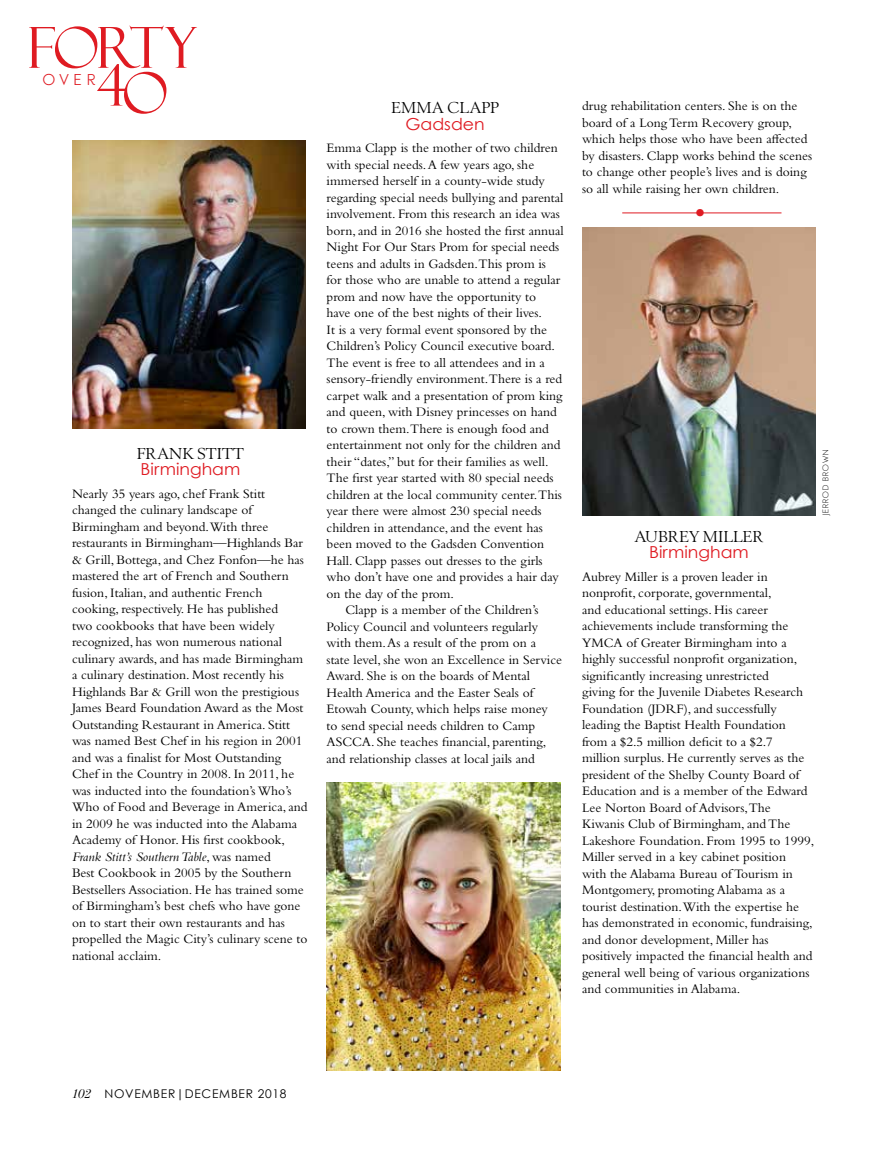
<style>
.page{position:relative;width:891px;height:1161px;background:#fff}
.page>*{position:absolute;margin:0;border:0;box-sizing:border-box;transform-origin:0 0}
.t1{font:56.7px/41.5px "Felix Titling MT Std";letter-spacing:-.06em;color:#df1b22}
.t2{font:30px "Bembo Std";color:#df1b22}
.t3{font:16.5px "Berling";color:#000;scale:1.05 1}
.t4{font:16.5px "Century Gothic";color:#df1b22;scale:1.05 1}
.t5{font:300 15.15px "Guess Sans";color:#df1b22}
.t6{font:13.5px/16.5px "Bembo Std";color:#000}
.t7{font:12px "Century Gothic";letter-spacing:.06em;color:#000}
.t8{font:500 7.5px "OL Round Gothic";letter-spacing:.16em;color:#000;scale:1.07 1}
.s1{font-style:italic}
.s2{font-family:"Benton Mod Disp";font-style:italic;font-size:13.5px}
</style>
<div class="page">
<img style="left:72px;top:140px;width:234px;height:288px">
<img style="left:327px;top:782px;width:234px;height:288px">
<img style="left:582px;top:227px;width:234px;height:288px">
<hr style="left:622px;top:212px;width:160px;height:1px;background:#df1b22">
<h1 class="t1" style="left:96px;top:28px;width:103px;text-indent:-69px">FORTY<br>4O</h1>
<p class="t5" style="left:43px;top:71px;width:54px">OVER</p>
<p class="t3" style="left:137px;top:444px;width:104px">FRANK STITT</p>
<p class="t4" style="left:141px;top:459px;width:96px">Birmingham</p>
<p class="t6" style="left:72px;top:485px;width:237px">Nearly 35 years ago, chef Frank Stitt changed the culinary landscape of Birmingham and beyond.With three restaurants in Birmingham—Highlands Bar &amp; Grill, Bottega, and Chez Fonfon—he has mastered the art of French and Southern fusion, Italian, and authentic French cooking, respectively. He has published<br>two cookbooks that have been widely recognized, has won numerous national culinary awards, and has made Birmingham a culinary destination. Most recently his Highlands Bar &amp; Grill won the prestigious James Beard Foundation Award as the Most Outstanding Restaurant in America. Stitt was named Best Chef in his region in 2001 and was a finalist for Most Outstanding Chef in the Country in 2008. In 2011, he was inducted into the foundation’s Who’s Who of Food and Beverage in America, and in 2009 he was inducted into the Alabama Academy of Honor. His first cookbook, <span class="s1">Frank Stitt’s Southern Table</span>, was named<br>Best Cookbook in 2005 by the Southern Bestsellers Association. He has trained some of Birmingham’s best chefs who have gone on to start their own restaurants and has propelled the Magic City’s culinary scene to national acclaim.</p>
<p class="t3" style="left:391px;top:99px;width:104px">EMMA CLAPP</p>
<p class="t4" style="left:405px;top:114px;width:77px">Gadsden</p>
<p class="t6" style="left:327px;top:140px;width:233px">Emma Clapp is the mother of two children</p>
<p class="t6" style="left:327px;top:156px;width:209px">with special needs. A few years ago, she</p>
<p class="t6" style="left:327px;top:173px;width:220px">immersed herself in a county-wide study</p>
<p class="t6" style="left:327px;top:189px;width:238px">regarding special needs bullying and parental</p>
<p class="t6" style="left:327px;top:206px;width:235px">involvement. From this research an idea was</p>
<p class="t6" style="left:327px;top:222px;width:239px">born, and in 2016 she hosted the first annual</p>
<p class="t6" style="left:327px;top:239px;width:234px">Night For Our Stars Prom for special needs</p>
<p class="t6" style="left:327px;top:255px;width:221px">teens and adults in Gadsden.This prom is</p>
<p class="t6" style="left:327px;top:272px;width:235px">for those who are unable to attend a regular</p>
<p class="t6" style="left:327px;top:288px;width:211px">prom and now have the opportunity to</p>
<p class="t6" style="left:327px;top:305px;width:217px">have one of the best nights of their lives.</p>
<p class="t6" style="left:327px;top:321px;width:222px">It is a very formal event sponsored by the</p>
<p class="t6" style="left:327px;top:338px;width:230px">Children’s Policy Council executive board.</p>
<p class="t6" style="left:327px;top:354px;width:220px">The event is free to all attendees and in a</p>
<p class="t6" style="left:327px;top:371px;width:237px">sensory-friendly environment.There is a red</p>
<p class="t6" style="left:327px;top:387px;width:238px">carpet walk and a presentation of prom king</p>
<p class="t6" style="left:327px;top:404px;width:232px">and queen, with Disney princesses on hand</p>
<p class="t6" style="left:327px;top:420px;width:224px">to crown them.There is enough food and</p>
<p class="t6" style="left:327px;top:437px;width:235px">entertainment not only for the children and</p>
<p class="t6" style="left:327px;top:453px;width:223px">their “dates,” but for their families as well.</p>
<p class="t6" style="left:327px;top:470px;width:228px">The first year started with 80 special needs</p>
<p class="t6" style="left:327px;top:486px;width:237px">children at the local community center.This</p>
<p class="t6" style="left:327px;top:503px;width:217px">year there were almost 230 special needs</p>
<p class="t6" style="left:327px;top:519px;width:218px">children in attendance, and the event has</p>
<p class="t6" style="left:327px;top:536px;width:219px">been moved to the Gadsden Convention</p>
<p class="t6" style="left:327px;top:552px;width:218px">Hall. Clapp passes out dresses to the girls</p>
<p class="t6" style="left:327px;top:569px;width:234px">who don’t have one and provides a hair day</p>
<p class="t6" style="left:327px;top:585px;width:129px">on the day of the prom.</p>
<p class="t6" style="left:345px;top:601px;width:195px">Clapp is a member of the Children’s</p>
<p class="t6" style="left:327px;top:618px;width:213px">Policy Council and volunteers regularly</p>
<p class="t6" style="left:327px;top:634px;width:211px">with them. As a result of the prom on a</p>
<p class="t6" style="left:327px;top:651px;width:237px">state level, she won an Excellence in Service</p>
<p class="t6" style="left:327px;top:667px;width:205px">Award. She is on the boards of Mental</p>
<p class="t6" style="left:327px;top:684px;width:208px">Health America and the Easter Seals of</p>
<p class="t6" style="left:327px;top:700px;width:223px">Etowah County, which helps raise money</p>
<p class="t6" style="left:327px;top:717px;width:210px">to send special needs children to Camp</p>
<p class="t6" style="left:327px;top:733px;width:221px">ASCCA. She teaches financial, parenting,</p>
<p class="t6" style="left:327px;top:750px;width:210px">and relationship classes at local jails and</p>
<p class="t6" style="left:582px;top:98px;width:232px">drug rehabilitation centers. She is on the board of a Long Term Recovery group, which helps those who have been affected by disasters. Clapp works behind the scenes to change other people’s lives and is doing so all while raising her own children.</p>
<h2 class="t2" style="left:695px;top:195px;width:12px">•</h2>
<p class="t3" style="left:634px;top:528px;width:125px">AUBREY MILLER</p>
<p class="t4" style="left:649px;top:542px;width:96px">Birmingham</p>
<p class="t6" style="left:582px;top:568px;width:234px">Aubrey Miller is a proven leader in nonprofit, corporate, governmental,<br>and educational settings. His career achievements include transforming the YMCA of Greater Birmingham into a highly successful nonprofit organization, significantly increasing unrestricted<br>giving for the Juvenile Diabetes Research Foundation (JDRF), and successfully leading the Baptist Health Foundation from a $2.5 million deficit to a $2.7 million surplus. He currently serves as the president of the Shelby County Board of Education and is a member of the Edward Lee Norton Board of Advisors,The Kiwanis Club of Birmingham, and The Lakeshore Foundation. From 1995 to 1999, Miller served in a key cabinet position<br>with the Alabama Bureau of Tourism in Montgomery, promoting Alabama as a tourist destination.With the expertise he has demonstrated in economic, fundraising, and donor development, Miller has positively impacted the financial health and general well being of various organizations and communities in Alabama.</p>
<p class="t8" style="left:821px;top:515px;width:63px;rotate:-90deg">JERROD BROWN</p>
<p class="t7" style="left:74px;top:1087px;width:214px"><span class="s2">102</span> NOVEMBER|DECEMBER 2018</p>
</div>
